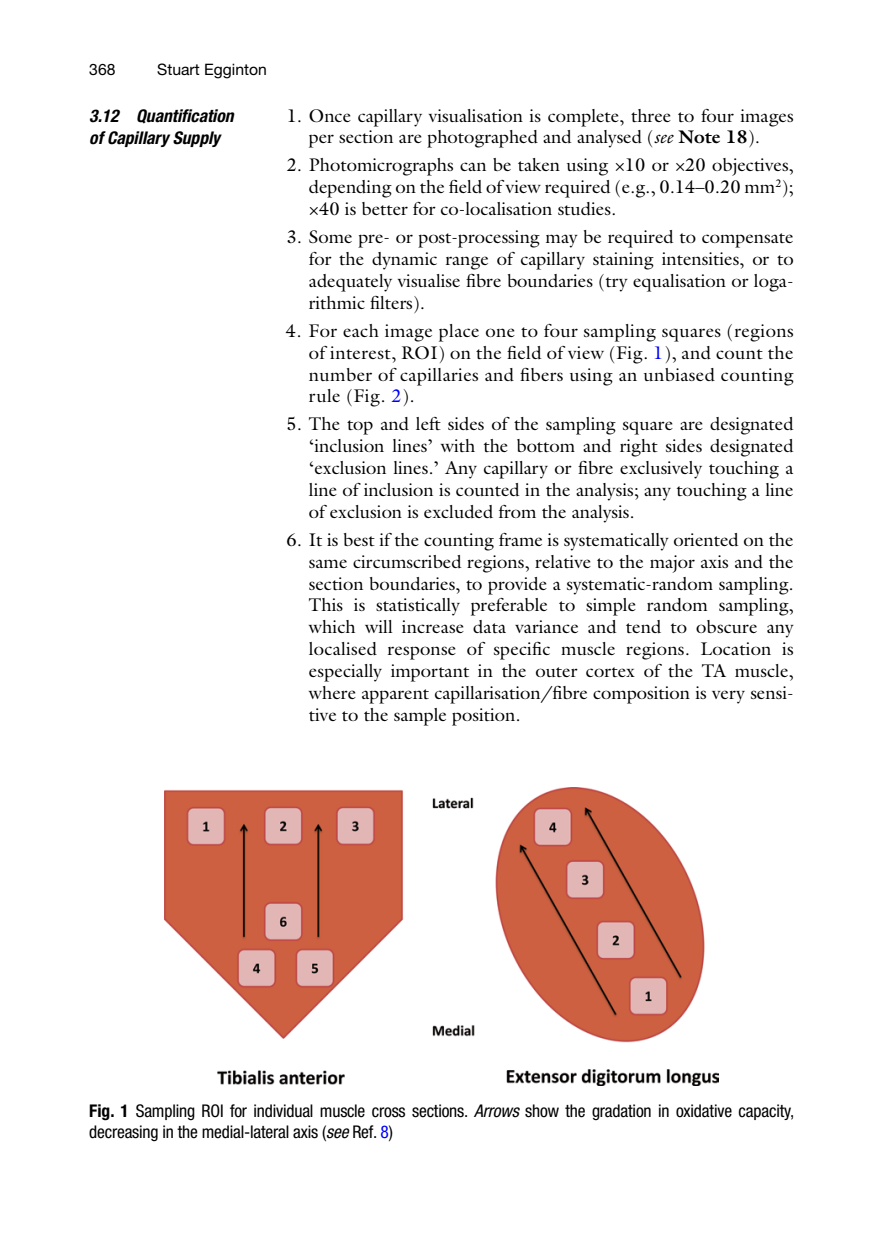
<style>
.page{position:relative;width:883px;height:1260px;background:#fff}
.page>*{position:absolute;margin:0;border:0;box-sizing:border-box;transform-origin:0 0}
.t1{font:18.38px/21.9px "Ccjhyl Pvgfld Galliard";color:#000;text-align:justify}
.t2{font:condensed 17.5px/21px "Bmttgc Tbfqnr Helvetica Neue";letter-spacing:-.01em;color:#000}
.t3{font:italic 700 condensed 17.5px/22.8px "Chjlqy Rqcwlw Helvetica Neue";color:#000}
.t4{font:15.75px "Vlytpk Fhcdwc Helvetica Neue";color:#000}
.t5{font:15.75px "Kbkrdp Srrtgl Helvetica Neue";color:#000}
.s1{font-family:"Qnmdfh Sfdmnb Galliard";font-style:italic}
.s2{font-family:"Wydngh Rjxhyf Galliard";font-weight:700}
.s3{color:#0000fa}
.s4{font-family:"Ykcyhf Bbxsfn Helvetica Neue";font-weight:700}
.s5{font-family:"Gwjwjk Wdwrjw Helvetica Neue";font-style:italic}
</style>
<div class="page">
<img style="left:164px;top:787px;width:555px;height:298px">
<p class="t5" style="left:89px;top:60px;width:28px">368</p>
<p class="t4" style="left:157px;top:60px;width:111px">Stuart Egginton</p>
<p class="t3" style="left:89px;top:104px;width:146px">3.12 Quantification of Capillary Supply</p>
<p class="t1" style="left:309px;top:104px;width:486px;text-indent:-22px">1. Once capillary visualisation is complete, three to four images per section are photographed and analysed (<span class="s1">see</span> <span class="s2">Note 18</span>).</p>
<p class="t1" style="left:309px;top:154px;width:486px;text-indent:-22px">2. Photomicrographs can be taken using ×10 or ×20 objectives, depending on the field of view required (e.g., 0.14–0.20 mm<sup>2</sup>); ×40 is better for co-localisation studies.</p>
<p class="t1" style="left:309px;top:226px;width:486px;text-indent:-22px">3. Some pre- or post-processing may be required to compensate for the dynamic range of capillary staining intensities, or to adequately visualise fibre boundaries (try equalisation or loga&shy;rithmic filters).</p>
<p class="t1" style="left:309px;top:319px;width:486px;text-indent:-23px">4. For each image place one to four sampling squares (regions of interest, ROI) on the field of view (Fig. <span class="s3">1</span>), and count the number of capillaries and fibers using an unbiased counting rule (Fig. <span class="s3">2</span>).</p>
<p class="t1" style="left:309px;top:413px;width:486px;text-indent:-22px">5. The top and left sides of the sampling square are designated ‘inclusion lines’ with the bottom and right sides designated ‘exclusion lines.’ Any capillary or fibre exclusively touching a line of inclusion is counted in the analysis; any touching a line of exclusion is excluded from the analysis.</p>
<p class="t1" style="left:309px;top:528px;width:486px;text-indent:-22px">6. It is best if the counting frame is systematically oriented on the same circumscribed regions, relative to the major axis and the section boundaries, to provide a systematic-random sampling.<br>This is statistically preferable to simple random sampling, which will increase data variance and tend to obscure any localised response of specific muscle regions. Location is especially important in the outer cortex of the TA muscle, where apparent capillarisation/fibre composition is very sensi&shy;tive to the sample position.</p>
<p class="t2" style="left:89px;top:1100px;width:706px"><span class="s4">Fig. 1</span> Sampling ROI for individual muscle cross sections. <span class="s5">Arrows</span> show the gradation in oxidative capacity, decreasing in the medial-lateral axis (<span class="s5">see</span> Ref. <span class="s3">8</span>)</p>
</div>
